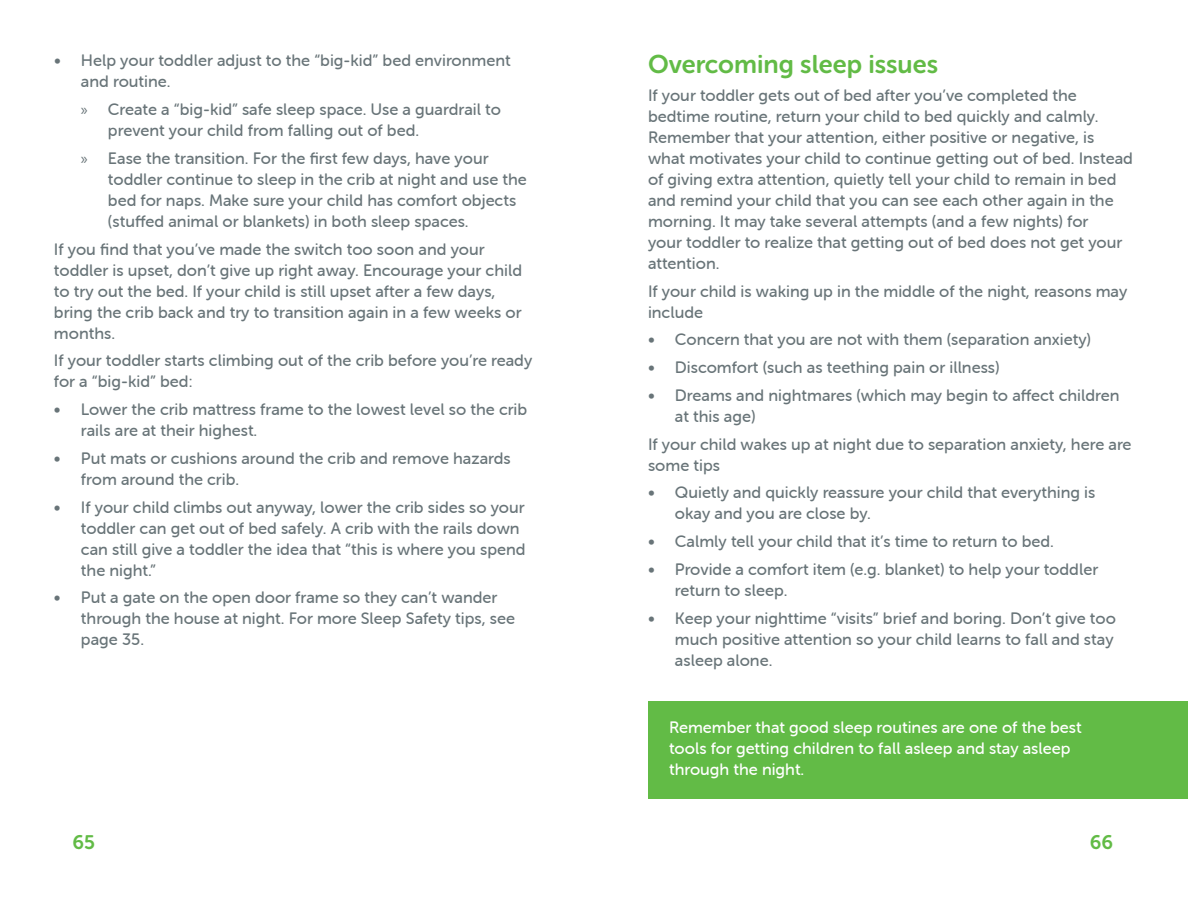
<style>
.page{position:relative;width:1188px;height:918px;background:#fff}
.page>*{position:absolute;margin:0;border:0;box-sizing:border-box;transform-origin:0 0}
.t1{font:25.5px "Museo Sans Rounded 700";color:#62bb46}
.t2{font:19.5px "Museo Sans Rounded 700";color:#62bb46}
.t3{font:16.5px/21px "Museo Sans Rounded 500";color:#687478}
.t4{font:16.5px/21px "Museo Sans Rounded 500";color:#fff}
.s1{font-family:"Myriad Pro"}
</style>
<div class="page">
<div style="left:648px;top:701px;width:540px;height:97px;background:#62bb46"></div>
<p class="t3" style="left:81px;top:50px;width:431px;text-indent:-27px">• Help your toddler adjust to the “big-kid” bed environment and routine.</p>
<p class="t3" style="left:108px;top:99px;width:395px;text-indent:-27px"><span class="s1">»</span> Create a “big-kid” safe sleep space. Use a guardrail to prevent your child from falling out of bed.</p>
<p class="t3" style="left:108px;top:148px;width:420px;text-indent:-27px"><span class="s1">»</span> Ease the transition. For the first few days, have your toddler continue to sleep in the crib at night and use the bed for naps. Make sure your child has comfort objects (stuffed animal or blankets) in both sleep spaces.</p>
<p class="t3" style="left:54px;top:239px;width:470px">If you find that you’ve made the switch too soon and your toddler is upset, don’t give up right away. Encourage your child to try out the bed. If your child is still upset after a few days, bring the crib back and try to transition again in a few weeks or months.</p>
<p class="t3" style="left:54px;top:350px;width:480px">If your toddler starts climbing out of the crib before you’re ready for a “big-kid” bed:</p>
<p class="t3" style="left:81px;top:399px;width:448px;text-indent:-27px">• Lower the crib mattress frame to the lowest level so the crib rails are at their highest.</p>
<p class="t3" style="left:81px;top:448px;width:431px;text-indent:-27px">• Put mats or cushions around the crib and remove hazards from around the crib.</p>
<p class="t3" style="left:81px;top:497px;width:446px;text-indent:-27px">• If your child climbs out anyway, lower the crib sides so your toddler can get out of bed safely. A crib with the rails down can still give a toddler the idea that “this is where you spend the night.”</p>
<p class="t3" style="left:81px;top:587px;width:436px;text-indent:-27px">• Put a gate on the open door frame so they can’t wander through the house at night. For more Sleep Safety tips, see page 35.</p>
<h1 class="t1" style="left:648px;top:50px;width:292px">Overcoming sleep issues</h1>
<p class="t3" style="left:648px;top:85px;width:487px">If your toddler gets out of bed after you’ve completed the bedtime routine, return your child to bed quickly and calmly.<br>Remember that your attention, either positive or negative, is what motivates your child to continue getting out of bed. Instead of giving extra attention, quietly tell your child to remain in bed and remind your child that you can see each other again in the morning. It may take several attempts (and a few nights) for<br>your toddler to realize that getting out of bed does not get your attention.</p>
<p class="t3" style="left:648px;top:281px;width:481px">If your child is waking up in the middle of the night, reasons may include</p>
<p class="t3" style="left:648px;top:329px;width:445px">• Concern that you are not with them (separation anxiety)</p>
<p class="t3" style="left:648px;top:357px;width:353px">• Discomfort (such as teething pain or illness)</p>
<p class="t3" style="left:675px;top:385px;width:446px;text-indent:-27px">• Dreams and nightmares (which may begin to affect children at this age)</p>
<p class="t3" style="left:648px;top:434px;width:485px">If your child wakes up at night due to separation anxiety, here are some tips</p>
<p class="t3" style="left:675px;top:482px;width:422px;text-indent:-27px">• Quietly and quickly reassure your child that everything is okay and you are close by.</p>
<p class="t3" style="left:648px;top:531px;width:408px">• Calmly tell your child that it’s time to return to bed.</p>
<p class="t3" style="left:675px;top:559px;width:425px;text-indent:-27px">• Provide a comfort item (e.g. blanket) to help your toddler return to sleep.</p>
<p class="t3" style="left:675px;top:608px;width:442px;text-indent:-27px">• Keep your nighttime “visits” brief and boring. Don’t give too much positive attention so your child learns to fall and stay asleep alone.</p>
<p class="t4" style="left:669px;top:717px;width:414px">Remember that good sleep routines are one of the best tools for getting children to fall asleep and stay asleep through the night.</p>
<p class="t2" style="left:72px;top:832px;width:24px">65</p>
<p class="t2" style="left:1090px;top:832px;width:25px">66</p>
</div>
